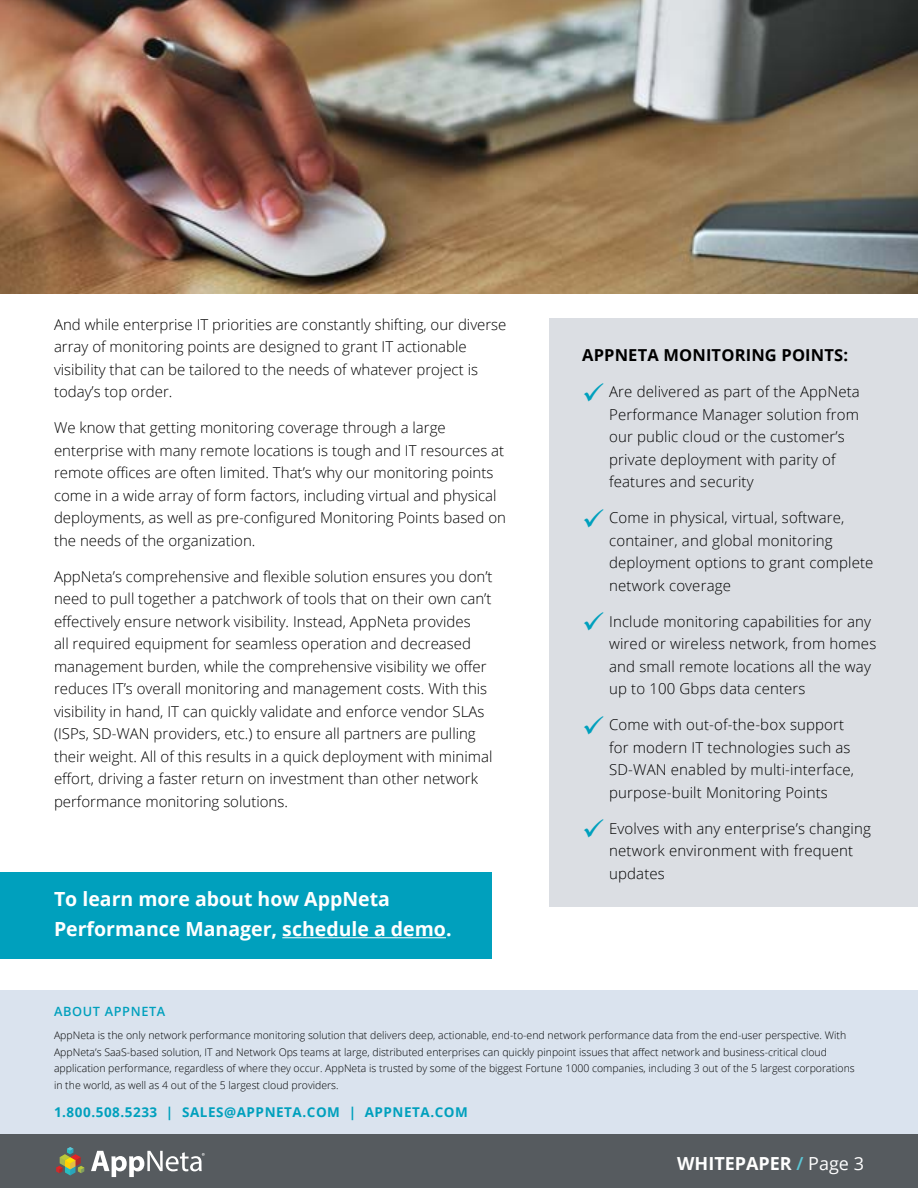
<style>
.page{position:relative;width:918px;height:1188px;background:#fff}
.page>*{position:absolute;margin:0;border:0;box-sizing:border-box;transform-origin:0 0}
.t1{font:700 19.5px/30px "Open Sans";color:#fff}
.t2{font:700 18px "Open Sans";color:#fff}
.t3{font:700 16.5px "Open Sans";letter-spacing:.01em;color:#000}
.t4{font:300 15px/22.5px "Open Sans";color:#000}
.t5{font:700 13.5px "Open Sans";letter-spacing:.04em;color:#00a0bd}
.t6{font:600 12.75px "Open Sans";letter-spacing:.05em;color:#00a0bd}
.t7{font:300 10.5px/16.5px "Open Sans";color:#000101}
.s1{font-weight:600;color:#5bc7d6}
.s2{font-weight:400}
</style>
<div class="page">
<div style="left:0;top:990px;width:918px;height:197px;background:#dae3ee"></div>
<div style="left:0;top:873px;width:491px;height:86px;background:#00a0bd"></div>
<hr style="left:282px;top:937px;width:164px;height:1px;background:#fff">
<div style="left:550px;top:318px;width:368px;height:589px;background:#dbdee3"></div>
<div style="left:0;top:1134px;width:918px;height:54px;background:#565b5f"></div>
<svg style="left:91px;top:1151px;width:114px;height:26px"></svg>
<svg style="left:56px;top:1147px;width:28px;height:28px"></svg>
<img style="left:0;top:0;width:918px;height:294px">
<p class="t4" style="left:54px;top:313px;width:454px">And while enterprise IT priorities are constantly shifting, our diverse array of monitoring points are designed to grant IT actionable visibility that can be tailored to the needs of whatever project is today’s top order.</p>
<p class="t4" style="left:54px;top:416px;width:454px">We know that getting monitoring coverage through a large enterprise with many remote locations is tough and IT resources at remote offices are often limited. That’s why our monitoring points come in a wide array of form factors, including virtual and physical deployments, as well as pre-configured Monitoring Points based on the needs of the organization.</p>
<p class="t4" style="left:54px;top:565px;width:440px">AppNeta’s comprehensive and flexible solution ensures you don’t need to pull together a patchwork of tools that on their own can’t effectively ensure network visibility. Instead, AppNeta provides<br>all required equipment for seamless operation and decreased management burden, while the comprehensive visibility we offer reduces IT’s overall monitoring and management costs. With this visibility in hand, IT can quickly validate and enforce vendor SLAs (ISPs, SD-WAN providers, etc.) to ensure all partners are pulling their weight. All of this results in a quick deployment with minimal effort, driving a faster return on investment than other network performance monitoring solutions.</p>
<h1 class="t1" style="left:54px;top:884px;width:399px">To learn more about how AppNeta<br>Performance Manager, schedule a demo.</h1>
<p class="t3" style="left:582px;top:343px;width:268px">APPNETA MONITORING POINTS:</p>
<p class="t4" style="left:609px;top:380px;width:252px">Are delivered as part of the AppNeta<br>Performance Manager solution from our public cloud or the customer’s private deployment with parity of features and security</p>
<p class="t4" style="left:609px;top:506px;width:266px">Come in physical, virtual, software, container, and global monitoring deployment options to grant complete network coverage</p>
<p class="t4" style="left:609px;top:609px;width:269px">Include monitoring capabilities for any wired or wireless network, from homes and small remote locations all the way up to 100 Gbps data centers</p>
<p class="t4" style="left:609px;top:713px;width:246px">Come with out-of-the-box support for modern IT technologies such as SD-WAN enabled by multi-interface, purpose-built Monitoring Points</p>
<p class="t4" style="left:609px;top:816px;width:263px">Evolves with any enterprise’s changing network environment with frequent updates</p>
<p class="t6" style="left:54px;top:1003px;width:113px">ABOUT APPNETA</p>
<p class="t7" style="left:54px;top:1027px;width:802px">AppNeta is the only network performance monitoring solution that delivers deep, actionable, end-to-end network performance data from the end-user perspective. With AppNeta’s SaaS-based solution, IT and Network Ops teams at large, distributed enterprises can quickly pinpoint issues that affect network and business-critical cloud application performance, regardless of where they occur. AppNeta is trusted by some of the biggest Fortune 1000 companies, including 3 out of the 5 largest corporations in the world, as well as 4 out of the 5 largest cloud providers.</p>
<p class="t5" style="left:54px;top:1102px;width:415px">1.800.508.5233 | SALES@APPNETA.COM | APPNETA.COM</p>
<p class="t2" style="left:677px;top:1151px;width:188px">WHITEPAPER <span class="s1">/</span> <span class="s2">Page 3</span></p>
</div>
